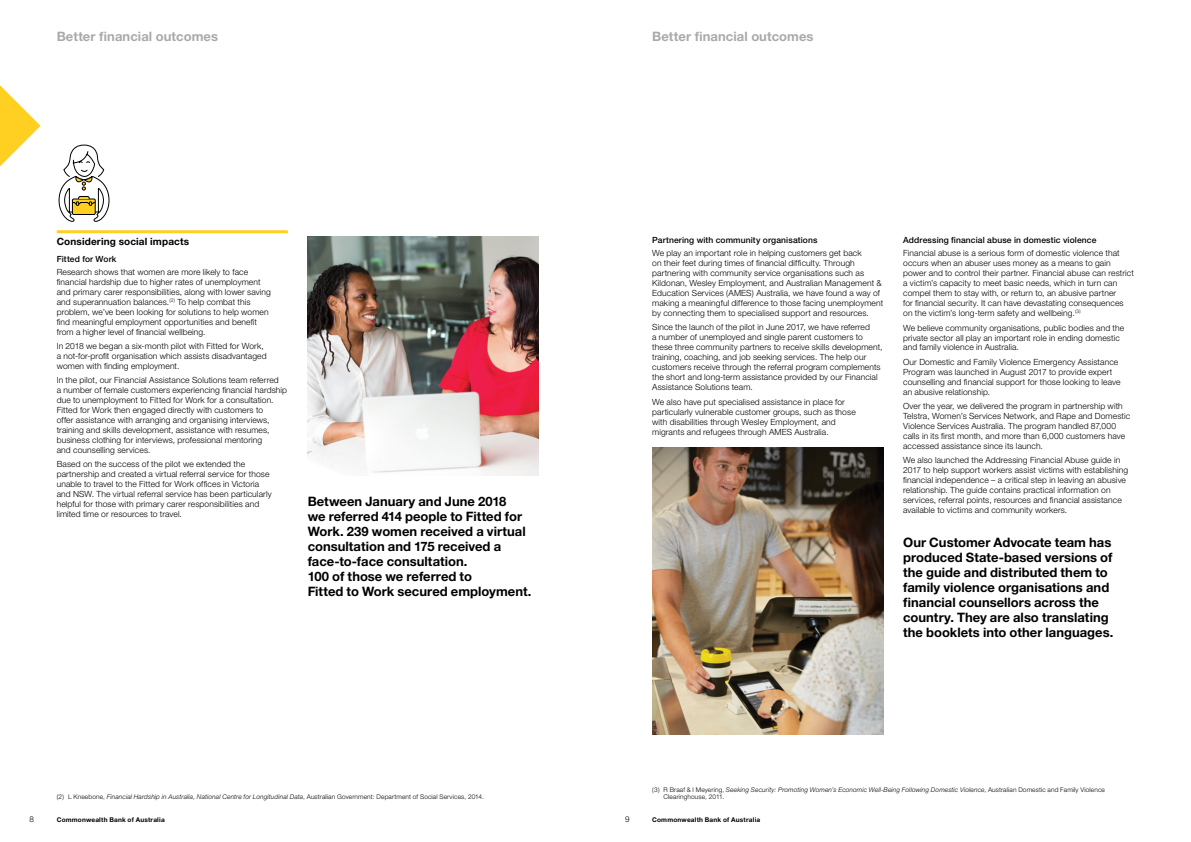
<style>
.page{position:relative;width:1191px;height:842px;background:#fff}
.page>*{position:absolute;margin:0;border:0;box-sizing:border-box;transform-origin:0 0}
.t1{font:700 13px/15px "Helvetica Neue";color:#000}
.t2{font:700 13px "Helvetica Neue";letter-spacing:.005em;color:#a7a9ac}
.t3{font:700 10px "Helvetica Neue";letter-spacing:.015em;color:#000}
.t4{font:300 8.5px/10px "Helvetica Neue";letter-spacing:.015em;color:#000}
.t5{font:500 8.5px "Helvetica Neue";letter-spacing:.015em;color:#000}
.t6{font:300 8px "Helvetica Neue";color:#000}
.t7{font:300 6.5px "Helvetica Neue";letter-spacing:.02em;color:#000}
.t8{font:italic 300 6.5px "Helvetica Neue";letter-spacing:.02em;color:#000}
.t9{font:700 6.5px "Helvetica Neue";letter-spacing:.03em;color:#000}
.s1{font-style:normal}
.s2{font-style:italic}
</style>
<div class="page">
<hr style="left:57px;top:230px;width:231px;height:3px;background:#ffcf22">
<img style="left:652px;top:448px;width:231px;height:287px">
<img style="left:308px;top:237px;width:231px;height:239px">
<svg style="left:58px;top:144px;width:52px;height:78px"></svg>
<svg style="left:0;top:85px;width:41px;height:82px"></svg>
<h1 class="t2" style="left:57px;top:28px;width:163px">Better financial outcomes</h1>
<h1 class="t2" style="left:652px;top:28px;width:163px">Better financial outcomes</h1>
<p class="t3" style="left:57px;top:235px;width:134px">Considering social impacts</p>
<p class="t5" style="left:57px;top:254px;width:61px">Fitted for Work</p>
<p class="t4" style="left:57px;top:266px;width:216px">Research shows that women are more likely to face financial hardship due to higher rates of unemployment and primary carer responsibilities, along with lower saving and superannuation balances.<sup>(2)</sup> To help combat this problem, we’ve been looking for solutions to help women find meaningful employment opportunities and benefit from a higher level of financial wellbeing.</p>
<p class="t4" style="left:57px;top:341px;width:211px">In 2018 we began a six-month pilot with Fitted for Work, a not-for-profit organisation which assists disadvantaged women with finding employment.</p>
<p class="t4" style="left:57px;top:375px;width:232px">In the pilot, our Financial Assistance Solutions team referred<br>a number of female customers experiencing financial hardship due to unemployment to Fitted for Work for a consultation.<br>Fitted for Work then engaged directly with customers to<br>offer assistance with arranging and organising interviews, training and skills development, assistance with resumes, business clothing for interviews, professional mentoring<br>and counselling services.</p>
<p class="t4" style="left:57px;top:459px;width:216px">Based on the success of the pilot we extended the partnership and created a virtual referral service for those unable to travel to the Fitted for Work offices in Victoria and NSW. The virtual referral service has been particularly helpful for those with primary carer responsibilities and limited time or resources to travel.</p>
<h1 class="t1" style="left:308px;top:493px;width:225px">Between January and June 2018<br>we referred 414 people to Fitted for<br>Work. 239 women received a virtual consultation and 175 received a face-to-face consultation.<br>100 of those we referred to<br>Fitted to Work secured employment.</h1>
<p class="t5" style="left:652px;top:235px;width:167px">Partnering with community organisations</p>
<p class="t4" style="left:652px;top:248px;width:233px">We play an important role in helping customers get back<br>on their feet during times of financial difficulty. Through partnering with community service organisations such as Kildonan, Wesley Employment, and Australian Management &amp; Education Services (AMES) Australia, we have found a way of making a meaningful difference to those facing unemployment by connecting them to specialised support and resources.</p>
<p class="t4" style="left:652px;top:322px;width:232px">Since the launch of the pilot in June 2017, we have referred<br>a number of unemployed and single parent customers to these three community partners to receive skills development, training, coaching, and job seeking services. The help our customers receive through the referral program complements the short and long-term assistance provided by our Financial Assistance Solutions team.</p>
<p class="t4" style="left:652px;top:396px;width:205px">We also have put specialised assistance in place for particularly vulnerable customer groups, such as those with disabilities through Wesley Employment, and migrants and refugees through AMES Australia.</p>
<p class="t5" style="left:903px;top:235px;width:195px">Addressing financial abuse in domestic violence</p>
<p class="t4" style="left:903px;top:248px;width:232px">Financial abuse is a serious form of domestic violence that occurs when an abuser uses money as a means to gain power and to control their partner. Financial abuse can restrict a victim’s capacity to meet basic needs, which in turn can compel them to stay with, or return to, an abusive partner<br>for financial security. It can have devastating consequences on the victim’s long-term safety and wellbeing.<sup>(3)</sup></p>
<p class="t4" style="left:903px;top:322px;width:222px">We believe community organisations, public bodies and the private sector all play an important role in ending domestic and family violence in Australia.</p>
<p class="t4" style="left:903px;top:357px;width:219px">Our Domestic and Family Violence Emergency Assistance Program was launched in August 2017 to provide expert counselling and financial support for those looking to leave an abusive relationship.</p>
<p class="t4" style="left:903px;top:401px;width:228px">Over the year, we delivered the program in partnership with Telstra, Women’s Services Network, and Rape and Domestic Violence Services Australia. The program handled 87,000 calls in its first month, and more than 6,000 customers have accessed assistance since its launch.</p>
<p class="t4" style="left:903px;top:455px;width:226px">We also launched the Addressing Financial Abuse guide in 2017 to help support workers assist victims with establishing financial independence – a critical step in leaving an abusive relationship. The guide contains practical information on services, referral points, resources and financial assistance available to victims and community workers.</p>
<p class="t1" style="left:903px;top:534px;width:212px">Our Customer Advocate team has produced State-based versions of the guide and distributed them to family violence organisations and financial counsellors across the country. They are also translating the booklets into other languages.</p>
<p class="t8" style="left:652px;top:786px;width:454px"><span class="s1">(3) R Braaf &amp; I Meyering,</span> Seeking Security: Promoting Women’s Economic Well-Being Following Domestic Violence<span class="s1">, Australian Domestic and Family Violence</span></p>
<p class="t7" style="left:57px;top:793px;width:428px">(2) L Kneebone, <span class="s2">Financial Hardship in Australia, National Centre for Longitudinal Data</span>, Australian Government: Department of Social Services, 2014.</p>
<p class="t7" style="left:663px;top:793px;width:62px">Clearinghouse, 2011.</p>
<p class="t6" style="left:30px;top:814px;width:6px">8</p>
<p class="t9" style="left:57px;top:816px;width:110px">Commonwealth Bank of Australia</p>
<p class="t6" style="left:625px;top:814px;width:6px">9</p>
<p class="t9" style="left:652px;top:816px;width:110px">Commonwealth Bank of Australia</p>
</div>
